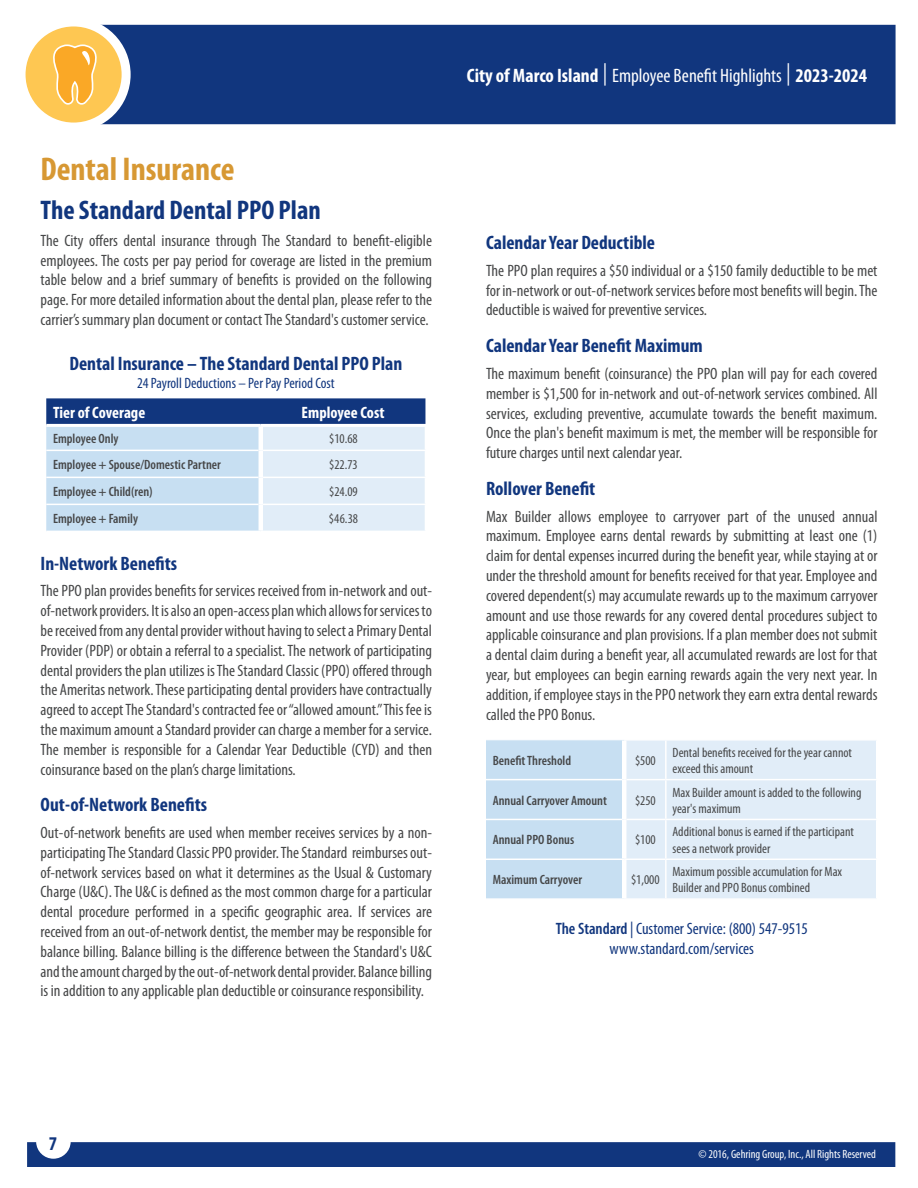
<style>
.page{position:relative;width:918px;height:1188px;background:#fff}
.page>*{position:absolute;margin:0;border:0;box-sizing:border-box;transform-origin:0 0}
.TOC_-_Insurance_Type_-_Header_V2{font:700 condensed 33px "Myriad Pro";color:#d79833}
.Body_-_Plan_Name{font:700 condensed 27px "Myriad Pro";color:#11367e}
.Body_-_Sub_Header{font:700 condensed 19.5px "Myriad Pro";color:#11367e}
.t1{font:700 condensed 19.5px "Myriad Pro";color:#fff}
.Rate_Table_-_Header{font:700 condensed 19.5px "Myriad Pro";color:#11367e}
.Body_-_Main{font:condensed 16.5px/19.8px "Myriad Pro";color:#464748;text-align:justify}
.Body_-_Carrier_Info{font:condensed 16.5px/19.8px "Myriad Pro";color:#11367e;text-align:center}
.Rate_Table_-_Interior_Header{font:700 condensed 16.5px "Myriad Pro";color:#fff}
.Rate_Table_-_Sub_Heading{font:condensed 15px "Myriad Pro";color:#11367e}
.Table_2_-_Numbers{font:condensed 13.5px/16.2px "Myriad Pro";color:#464748}
.Table_2_-_Sub_Sub_Category{font:600 condensed 13.5px "Myriad Pro";color:#464748}
.t2{font:condensed 12px "Myriad Pro";color:#fff}
.s1{font-weight:400;font-size:22.35px}
.s2{font-weight:400}
.s3{font-weight:600}
</style>
<div class="page">
<div style="left:27px;top:1142px;width:868px;height:25px;background:#11367e"></div>
<div style="left:104px;top:25px;width:792px;height:99px;background:#11367e"></div>
<svg style="left:21px;top:22px;width:105px;height:105px;background:#fed06e"></svg>
<div style="left:17px;top:17px;width:114px;height:115px;border:9px solid #fff;border-radius:50%"></div>
<svg style="left:50px;top:42px;width:48px;height:65px;background:#fbbd4f"></svg>
<svg style="left:46px;top:398px;width:380px;height:133px;background:#b0c5de"></svg>
<svg style="left:486px;top:740px;width:390px;height:158px;background:#d8e8f5"></svg>
<hr style="left:486px;top:779px;width:136px;height:1px;background:#fff">
<hr style="left:626px;top:779px;width:40px;height:1px;background:#fff">
<hr style="left:666px;top:779px;width:212px;height:1px;background:#fff">
<hr style="left:486px;top:819px;width:136px;height:1px;background:#fff">
<hr style="left:626px;top:819px;width:40px;height:1px;background:#fff">
<hr style="left:666px;top:819px;width:212px;height:1px;background:#fff">
<hr style="left:624px;top:739px;width:42px;height:2px;background:#fff">
<hr style="left:666px;top:739px;width:212px;height:2px;background:#fff">
<hr style="left:486px;top:859px;width:138px;height:1px;background:#fff">
<hr style="left:622px;top:741px;width:4px;height:39px;background:#fff">
<hr style="left:622px;top:780px;width:4px;height:39px;background:#fff">
<hr style="left:622px;top:819px;width:4px;height:40px;background:#fff">
<hr style="left:622px;top:860px;width:4px;height:38px;background:#fff">
<hr style="left:665px;top:741px;width:2px;height:38px;background:#fff">
<hr style="left:665px;top:780px;width:2px;height:39px;background:#fff">
<hr style="left:665px;top:820px;width:2px;height:39px;background:#fff">
<hr style="left:624px;top:859px;width:42px;height:1px;background:#fff">
<hr style="left:666px;top:859px;width:212px;height:1px;background:#fff">
<hr style="left:665px;top:860px;width:2px;height:38px;background:#fff">
<p class="TOC_-_Insurance_Type_-_Header_V2" style="left:40px;top:151px;width:196px">Dental Insurance</p>
<p class="Body_-_Plan_Name" style="left:40px;top:195px;width:282px">The Standard Dental PPO Plan</p>
<p class="Body_-_Main" style="left:40px;top:231px;width:393px">The City offers dental insurance through The Standard to benefit-eligible employees. The costs per pay period for coverage are listed in the premium table below and a brief summary of benefits is provided on the following page. For more detailed information about the dental plan, please refer to the carrier’s summary plan document or contact The Standard's customer service.</p>
<p class="Rate_Table_-_Header" style="left:69px;top:352px;width:334px">Dental Insurance – The Standard Dental PPO Plan</p>
<p class="Rate_Table_-_Sub_Heading" style="left:137px;top:375px;width:199px">24 Payroll Deductions – Per Pay Period Cost</p>
<p class="Rate_Table_-_Interior_Header" style="left:53px;top:404px;width:94px">Tier of Coverage</p>
<p class="Rate_Table_-_Interior_Header" style="left:302px;top:404px;width:85px">Employee Cost</p>
<p class="Table_2_-_Sub_Sub_Category" style="left:53px;top:431px;width:67px">Employee Only</p>
<p class="Table_2_-_Numbers" style="left:329px;top:431px;width:30px">$10.68</p>
<p class="Table_2_-_Sub_Sub_Category" style="left:53px;top:457px;width:169px">Employee + Spouse/Domestic Partner</p>
<p class="Table_2_-_Numbers" style="left:329px;top:457px;width:30px">$22.73</p>
<p class="Table_2_-_Sub_Sub_Category" style="left:53px;top:484px;width:101px">Employee + Child(ren)</p>
<p class="Table_2_-_Numbers" style="left:329px;top:484px;width:30px">$24.09</p>
<p class="Table_2_-_Sub_Sub_Category" style="left:53px;top:511px;width:87px">Employee + Family</p>
<p class="Table_2_-_Numbers" style="left:329px;top:511px;width:31px">$46.38</p>
<p class="Body_-_Sub_Header" style="left:40px;top:553px;width:138px">In-Network Benefits</p>
<p class="Body_-_Main" style="left:40px;top:581px;width:393px">The PPO plan provides benefits for services received from in-network and out&shy;of-network providers. It is also an open-access plan which allows for services to be received from any dental provider without having to select a Primary Dental Provider (PDP) or obtain a referral to a specialist. The network of participating dental providers the plan utilizes is The Standard Classic (PPO) offered through the Ameritas network. These participating dental providers have contractually agreed to accept The Standard's contracted fee or “allowed amount.” This fee is the maximum amount a Standard provider can charge a member for a service.<br>The member is responsible for a Calendar Year Deductible (CYD) and then coinsurance based on the plan’s charge limitations.</p>
<p class="Body_-_Sub_Header" style="left:40px;top:794px;width:168px">Out-of-Network Benefits</p>
<p class="Body_-_Main" style="left:40px;top:823px;width:393px">Out-of-network benefits are used when member receives services by a non&shy;participating The Standard Classic PPO provider. The Standard reimburses out&shy;of-network services based on what it determines as the Usual &amp; Customary Charge (U&amp;C). The U&amp;C is defined as the most common charge for a particular dental procedure performed in a specific geographic area. If services are received from an out-of-network dentist, the member may be responsible for balance billing. Balance billing is the difference between the Standard's U&amp;C and the amount charged by the out-of-network dental provider. Balance billing is in addition to any applicable plan deductible or coinsurance responsibility.</p>
<p class="t1" style="left:467px;top:65px;width:402px">City of Marco Island <span class="s1">|</span> <span class="s2">Employee Benefit Highlights</span> <span class="s1">|</span> 2023-2024</p>
<p class="Body_-_Sub_Header" style="left:486px;top:232px;width:171px">Calendar Year Deductible</p>
<p class="Body_-_Main" style="left:486px;top:261px;width:393px">The PPO plan requires a $50 individual or a $150 family deductible to be met for in-network or out-of-network services before most benefits will begin. The deductible is waived for preventive services.</p>
<p class="Body_-_Sub_Header" style="left:486px;top:335px;width:218px">Calendar Year Benefit Maximum</p>
<p class="Body_-_Main" style="left:486px;top:364px;width:393px">The maximum benefit (coinsurance) the PPO plan will pay for each covered member is $1,500 for in-network and out-of-network services combined. All services, excluding preventive, accumulate towards the benefit maximum.<br>Once the plan's benefit maximum is met, the member will be responsible for future charges until next calendar year.</p>
<p class="Body_-_Sub_Header" style="left:486px;top:478px;width:111px">Rollover Benefit</p>
<p class="Body_-_Main" style="left:486px;top:507px;width:393px">Max Builder allows employee to carryover part of the unused annual maximum. Employee earns dental rewards by submitting at least one (1) claim for dental expenses incurred during the benefit year, while staying at or under the threshold amount for benefits received for that year. Employee and covered dependent(s) may accumulate rewards up to the maximum carryover amount and use those rewards for any covered dental procedures subject to applicable coinsurance and plan provisions. If a plan member does not submit a dental claim during a benefit year, all accumulated rewards are lost for that year, but employees can begin earning rewards again the very next year. In addition, if employee stays in the PPO network they earn extra dental rewards called the PPO Bonus.</p>
<p class="Table_2_-_Sub_Sub_Category" style="left:493px;top:753px;width:80px">Benefit Threshold</p>
<p class="Table_2_-_Numbers" style="left:635px;top:752px;width:22px">$500</p>
<p class="Table_2_-_Numbers" style="left:673px;top:744px;width:181px">Dental benefits received for the year cannot exceed this amount</p>
<p class="Table_2_-_Sub_Sub_Category" style="left:493px;top:793px;width:116px">Annual Carryover Amount</p>
<p class="Table_2_-_Numbers" style="left:635px;top:792px;width:22px">$250</p>
<p class="Table_2_-_Numbers" style="left:673px;top:784px;width:190px">Max Builder amount is added to the following year's maximum</p>
<p class="Table_2_-_Sub_Sub_Category" style="left:493px;top:833px;width:83px">Annual PPO Bonus</p>
<p class="Table_2_-_Numbers" style="left:635px;top:832px;width:22px">$100</p>
<p class="Table_2_-_Numbers" style="left:673px;top:824px;width:183px">Additional bonus is earned if the participant sees a network provider</p>
<p class="Table_2_-_Sub_Sub_Category" style="left:493px;top:872px;width:91px">Maximum Carryover</p>
<p class="Table_2_-_Numbers" style="left:631px;top:872px;width:30px">$1,000</p>
<p class="Table_2_-_Numbers" style="left:673px;top:864px;width:171px">Maximum possible accumulation for Max<br>Builder and PPO Bonus combined</p>
<p class="Body_-_Carrier_Info" style="left:556px;top:919px;width:253px"><span class="s3">The Standard</span> | Customer Service: (800) 547-9515 www.standard.com/services</p>
<p class="Rate_Table_-_Header" style="left:49px;top:1133px;width:10px">7</p>
<p class="t2" style="left:698px;top:1148px;width:179px">© 2016, Gehring Group, Inc., All Rights Reserved</p>
</div>
